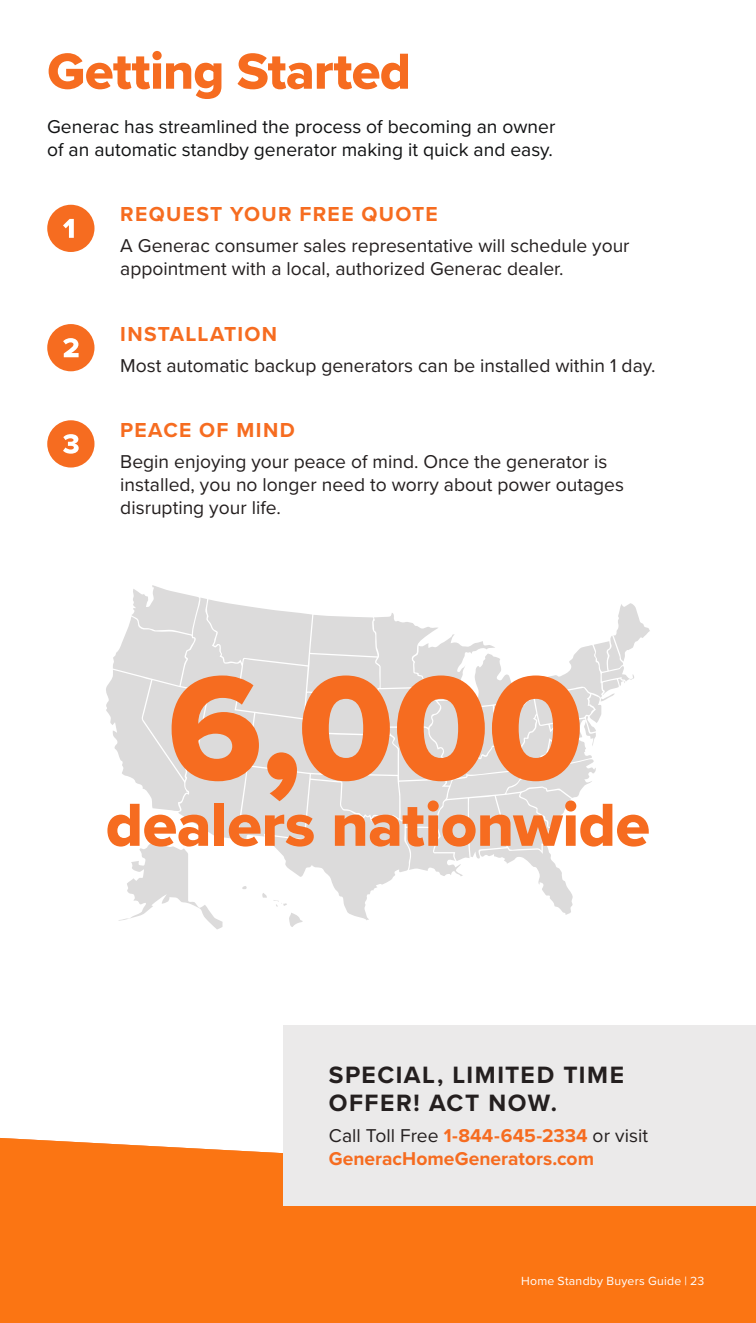
<style>
.page{position:relative;width:756px;height:1323px;background:#fff}
.page>*{position:absolute;margin:0;border:0;box-sizing:border-box;transform-origin:0 0}
.t1{font:153.47px "Proxima Nova Extrabld";color:#f66c20}
.t2{font:63px "Proxima Nova Extrabld";letter-spacing:-.01em;color:#f66c20}
.t3{font:52.5px "Proxima Nova Extrabld";letter-spacing:-.01em;color:#f66c20}
.t4{font:700 24.5px/28px "Proxima Nova";letter-spacing:.065em;color:#241f1f}
.t5{font:700 21px "Proxima Nova";letter-spacing:.065em;color:#f66c20}
.t6{font:19.25px/23.1px "Proxima Nova";color:#241f1f}
.t7{font:19.25px/23.1px "Proxima Nova";color:#111213}
.t8{font:700 19.25px/23.1px "Proxima Nova";color:#f66c20}
.t9{font:12.25px "Proxima Nova";letter-spacing:.02em;color:#fff}
.s1{font-weight:400;color:#241f1f}
</style>
<div class="page">
<svg style="left:0;top:1096px;width:756px;height:227px;background:#fb852e"></svg>
<svg style="left:106px;top:585px;width:544px;height:344px"></svg>
<div style="left:47px;top:205px;width:47px;height:47px;background:#f66c20;border-radius:50%"></div>
<svg style="left:63px;top:219px;width:11px;height:19px"></svg>
<div style="left:47px;top:324px;width:47px;height:47px;background:#f66c20;border-radius:50%"></div>
<svg style="left:63px;top:338px;width:16px;height:19px"></svg>
<div style="left:47px;top:420px;width:47px;height:48px;background:#f66c20;border-radius:50%"></div>
<svg style="left:63px;top:434px;width:16px;height:20px"></svg>
<div style="left:284px;top:1025px;width:472px;height:181px;background:#ebeaea"></div>
<h3 class="t3" style="left:47px;top:32px;width:365px">Getting Started</h3>
<p class="t7" style="left:47px;top:114px;width:510px">Generac has streamlined the process of becoming an owner of an automatic standby generator making it quick and easy.</p>
<p class="t5" style="left:120px;top:199px;width:319px">REQUEST YOUR FREE QUOTE</p>
<p class="t6" style="left:120px;top:234px;width:511px">A Generac consumer sales representative will schedule your appointment with a local, authorized Generac dealer.</p>
<p class="t5" style="left:120px;top:318px;width:158px">INSTALLATION</p>
<p class="t6" style="left:120px;top:353px;width:537px">Most automatic backup generators can be installed within 1 day.</p>
<p class="t5" style="left:120px;top:414px;width:176px">PEACE OF MIND</p>
<p class="t6" style="left:120px;top:449px;width:505px">Begin enjoying your peace of mind. Once the generator is installed, you no longer need to worry about power outages disrupting your life.</p>
<h1 class="t1" style="left:168px;top:614px;width:418px">6,000</h1>
<h2 class="t2" style="left:106px;top:778px;width:546px">dealers nationwide</h2>
<p class="t4" style="left:329px;top:1060px;width:297px">SPECIAL, LIMITED TIME<br>OFFER! ACT NOW.</p>
<p class="t8" style="left:329px;top:1123px;width:321px"><span class="s1">Call Toll Free</span> 1-844-645-2334 <span class="s1">or visit<br></span>GeneracHomeGenerators.com</p>
<p class="t9" style="left:521px;top:1272px;width:185px">Home Standby Buyers Guide | 23</p>
</div>
